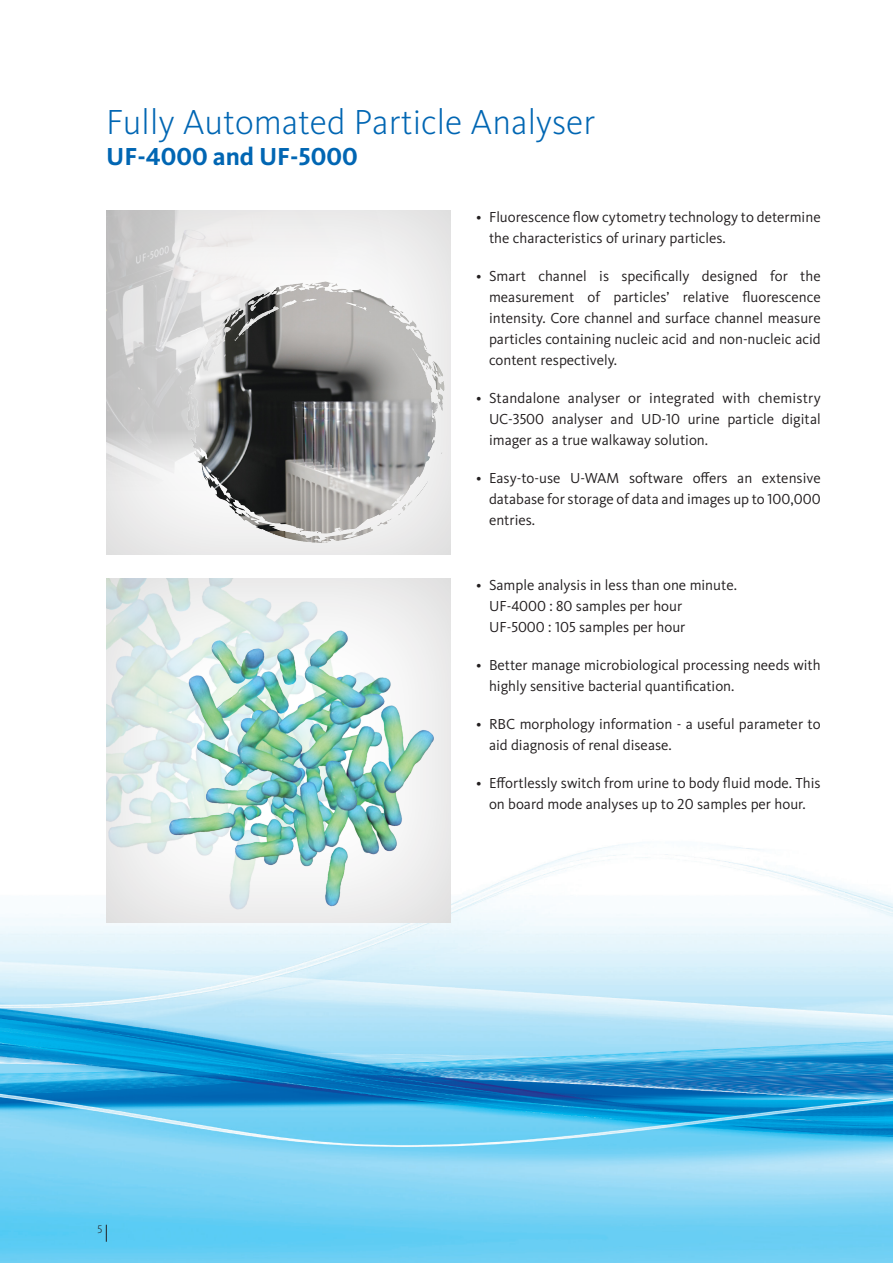
<style>
.page{position:relative;width:893px;height:1263px;background:#fff}
.page>*{position:absolute;margin:0;border:0;box-sizing:border-box;transform-origin:0 0}
.t1{font:300 36px "Kievit Pro";color:#0166b3}
.t2{font:700 25.5px "Kievit Pro";color:#0166b3}
.t3{font:15px/21px "Kievit Pro";color:#231f20}
.t4{font:300 11.25px "Kievit Pro";color:#231f20}
</style>
<div class="page">
<img style="left:0;top:843px;width:893px;height:420px">
<svg style="left:106px;top:1225px;width:1px;height:17px"></svg>
<div style="left:105px;top:208px;width:348px;height:348px;background:#231f20;opacity:.2"></div>
<div style="left:105px;top:575px;width:348px;height:348px;background:#231f20;opacity:.2"></div>
<img style="left:106px;top:210px;width:298px;height:292px">
<img style="left:106px;top:578px;width:285px;height:341px">
<img style="left:188px;top:271px;width:257px;height:281px">
<img style="left:154px;top:622px;width:291px;height:291px">
<p class="t1" style="left:106px;top:100px;width:490px">Fully Automated Particle Analyser</p>
<p class="t2" style="left:106px;top:141px;width:253px">UF-4000 and UF-5000</p>
<p class="t3" style="left:489px;top:206px;width:333px;text-indent:-13px">• Fluorescence flow cytometry technology to determine the characteristics of urinary particles.</p>
<p class="t3" style="left:489px;top:265px;width:333px;text-align:justify;text-indent:-13px">• Smart channel is specifically designed for the measurement of particles’ relative fluorescence intensity. Core channel and surface channel measure particles containing nucleic acid and non-nucleic acid content respectively.</p>
<p class="t3" style="left:489px;top:387px;width:333px;text-align:justify;text-indent:-13px">• Standalone analyser or integrated with chemistry UC-3500 analyser and UD-10 urine particle digital imager as a true walkaway solution.</p>
<p class="t3" style="left:489px;top:467px;width:333px;text-align:justify;text-indent:-13px">• Easy-to-use U-WAM software offers an extensive database for storage of data and images up to 100,000 entries.</p>
<p class="t4" style="left:98px;top:1223px;width:6px">5</p>
<p class="t3" style="left:476px;top:574px;width:262px">• Sample analysis in less than one minute.</p>
<p class="t3" style="left:489px;top:595px;width:195px">UF-4000 : 80 samples per hour</p>
<p class="t3" style="left:489px;top:616px;width:198px">UF-5000 : 105 samples per hour</p>
<p class="t3" style="left:489px;top:654px;width:333px;text-indent:-13px">• Better manage microbiological processing needs with highly sensitive bacterial quantification.</p>
<p class="t3" style="left:489px;top:713px;width:333px;text-indent:-13px">• RBC morphology information - a useful parameter to aid diagnosis of renal disease.</p>
<p class="t3" style="left:476px;top:772px;width:346px;text-align:center">• Effortlessly switch from urine to body fluid mode. This on board mode analyses up to 20 samples per hour.</p>
</div>
